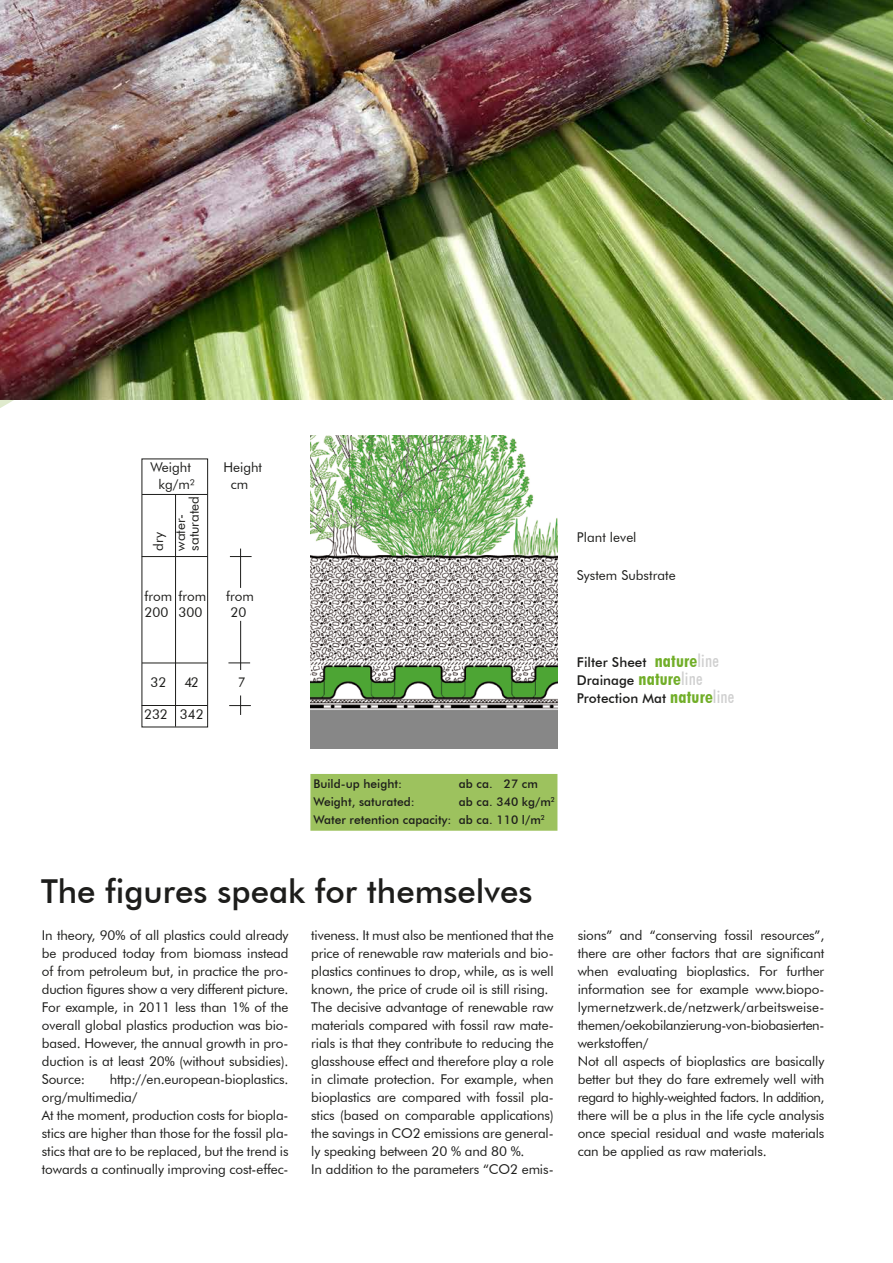
<style>
.page{position:relative;width:893px;height:1263px;background:#fff}
.page>*{position:absolute;margin:0;border:0;box-sizing:border-box;transform-origin:0 0}
.t1{font:500 33px "Futura BT";color:#1d1d1b}
.t2{font:13.5px/18px "Futura BT";letter-spacing:-.01em;color:#1d1d1b}
.t3{font:500 13.5px/18px "Futura BT";letter-spacing:.005em;color:#1d1d1b}
.t4{font:500 12px/18px "Futura BT";letter-spacing:.005em;color:#1d1d1b}
.s1{font-weight:700;font-stretch:condensed;font-size:18px;color:#71ae28}
.s2{font-stretch:condensed;font-size:18px;color:#d0d0d0}
</style>
<div class="page">
<img style="left:0;top:0;width:893px;height:400px">
<img style="left:310px;top:435px;width:247px;height:313px">
<hr style="left:240px;top:549px;width:1px;height:39px;background:#1d1d1b">
<hr style="left:175px;top:495px;width:1px;height:232px;background:#1d1d1b">
<hr style="left:240px;top:621px;width:1px;height:49px;background:#1d1d1b">
<svg style="left:228px;top:663px;width:22px;height:1px"></svg>
<svg style="left:229px;top:695px;width:22px;height:20px"></svg>
<hr style="left:142px;top:494px;width:65px;height:1px;background:#1d1d1b">
<div style="left:142px;top:459px;width:66px;height:268px;border:1px solid #1d1d1b"></div>
<hr style="left:142px;top:556px;width:66px;height:1px;background:#1d1d1b">
<hr style="left:142px;top:705px;width:65px;height:1px;background:#1d1d1b">
<svg style="left:230px;top:556px;width:22px;height:1px"></svg>
<hr style="left:142px;top:663px;width:65px;height:1px;background:#1d1d1b">
<div style="left:310px;top:774px;width:247px;height:57px;background:#9dc25e;border:2px solid #9dc25e"></div>
<p class="t2" style="left:150px;top:458px;width:42px">Weight</p>
<p class="t2" style="left:223px;top:458px;width:40px">Height</p>
<p class="t2" style="left:158px;top:475px;width:38px">kg/m²</p>
<p class="t2" style="left:231px;top:475px;width:19px">cm</p>
<p class="t2" style="left:185px;top:551px;width:56px;rotate:-90deg">saturated</p>
<p class="t2" style="left:147px;top:551px;width:38px;line-height:22px;rotate:-90deg">dry water-</p>
<p class="t2" style="left:145px;top:587px;width:63px">from from</p>
<p class="t2" style="left:226px;top:587px;width:29px">from</p>
<p class="t2" style="left:145px;top:603px;width:59px">200 300</p>
<p class="t2" style="left:230px;top:603px;width:18px">20</p>
<p class="t2" style="left:151px;top:673px;width:17px">32</p>
<p class="t2" style="left:185px;top:673px;width:16px">42</p>
<p class="t2" style="left:238px;top:673px;width:9px">7</p>
<p class="t2" style="left:144px;top:705px;width:61px">232 342</p>
<p class="t2" style="left:577px;top:528px;width:61px">Plant level</p>
<p class="t2" style="left:577px;top:566px;width:100px">System Substrate</p>
<p class="t3" style="left:577px;top:653px;width:159px">Filter Sheet <span class="s1">nature</span><span class="s2">line<br></span>Drainage <span class="s1">nature</span><span class="s2">line<br></span>Protection Mat <span class="s1">nature</span><span class="s2">line</span></p>
<p class="t4" style="left:313px;top:774px;width:90px">Build-up height:</p>
<p class="t4" style="left:459px;top:774px;width:81px">ab ca. 27 cm</p>
<p class="t4" style="left:313px;top:792px;width:103px">Weight, saturated:</p>
<p class="t4" style="left:313px;top:792px;width:243px;text-indent:146px">ab ca. 340 kg/m<sup>2<br></sup>Water retention capacity: ab ca. 110 l/m<sup>2</sup></p>
<h1 class="t1" style="left:41px;top:871px;width:493px">The figures speak for themselves</h1>
<p class="t2" style="left:42px;top:926px;width:248px;text-align:justify">In theory, 90% of all plastics could already be produced today from biomass instead of from petroleum but, in practice the pro&shy;duction figures show a very different picture.<br>For example, in 2011 less than 1% of the overall global plastics production was bio&shy;based. However, the annual growth in pro&shy;duction is at least 20% (without subsidies).<br>Source:</p>
<p class="t2" style="left:311px;top:926px;width:244px">tiveness. It must also be mentioned that the price of renewable raw materials and bio&shy;plastics continues to drop, while, as is well known, the price of crude oil is still rising.<br>The decisive advantage of renewable raw materials compared with fossil raw mate&shy;rials is that they contribute to reducing the glasshouse effect and therefore play a role in climate protection. For example, when bioplastics are compared with fossil pla&shy;stics (based on comparable applications) the savings in CO2 emissions are general&shy;ly speaking between 20 % and 80 %.<br>In addition to the parameters “CO2 emis-</p>
<p class="t2" style="left:578px;top:926px;width:248px">sions” and “conserving fossil resources”, there are other factors that are significant when evaluating bioplastics. For further information see for example www.biopo&shy;lymernetzwerk.de/netzwerk/arbeitsweise&shy;themen/oekobilanzierung-von-biobasierten&shy;werkstoffen/<br>Not all aspects of bioplastics are basically better but they do fare extremely well with regard to highly-weighted factors. In addition, there will be a plus in the life cycle analysis once special residual and waste materials can be applied as raw materials.</p>
<p class="t2" style="left:42px;top:1070px;width:248px;text-indent:68px">http://en.european-bioplastics. org/multimedia/<br>At the moment, production costs for biopla&shy;stics are higher than those for the fossil pla&shy;stics that are to be replaced, but the trend is towards a continually improving cost-effec-</p>
</div>
